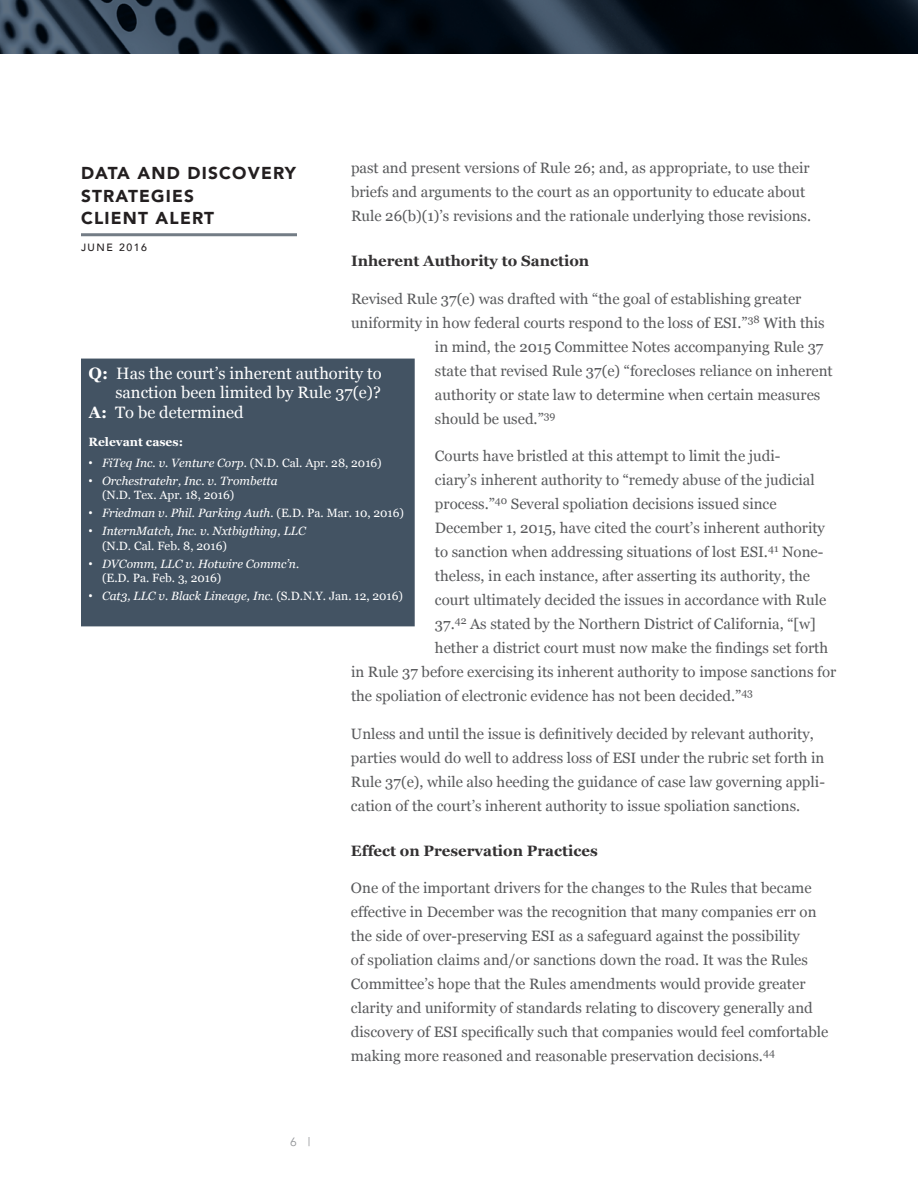
<style>
.page{position:relative;width:918px;height:1188px;background:#fff}
.page>*{position:absolute;margin:0;border:0;box-sizing:border-box;transform-origin:0 0}
.t1{font:900 17.25px/22.5px "Avenir";letter-spacing:.07em;color:#231f20}
.t2{font:16.5px "Georgia";color:#fff}
.t3{font:15px/24px "Georgia";color:#58595b}
.t4{font:700 15px "Georgia";color:#333132}
.t5{font:italic 12px/14.4px "Georgia";color:#fff}
.t6{font:700 12px "Georgia";color:#fff}
.t7{font:12px "Avenir";color:#939598}
.t8{font:500 10.5px "Avenir";letter-spacing:.15em;color:#231f20}
.s1{font-weight:700}
.s2{font-family:"Arial";font-style:normal}
.s3{font-style:normal}
</style>
<div class="page">
<svg style="left:0;top:0;width:918px;height:54px;background:#16212d"></svg>
<hr style="left:81px;top:233px;width:216px;height:3px;background:#737c85">
<div style="left:85px;top:362px;width:326px;height:261px;background:#435363"></div>
<div style="left:81px;top:359px;width:334px;height:267px;border:8px solid #435363"></div>
<p class="t3" style="left:351px;top:156px;width:462px">past and present versions of Rule 26; and, as appropriate, to use their briefs and arguments to the court as an opportunity to educate about<br>Rule 26(b)(1)’s revisions and the rationale underlying those revisions.</p>
<p class="t4" style="left:351px;top:252px;width:240px">Inherent Authority to Sanction</p>
<p class="t3" style="left:351px;top:287px;width:452px">Revised Rule 37(e) was drafted with “the goal of establishing greater</p>
<p class="t3" style="left:351px;top:311px;width:475px">uniformity in how federal courts respond to the loss of ESI.”<sup>38</sup> With this</p>
<p class="t3" style="left:435px;top:335px;width:390px">in mind, the 2015 Committee Notes accompanying Rule 37</p>
<p class="t3" style="left:435px;top:359px;width:399px">state that revised Rule 37(e) “forecloses reliance on inherent</p>
<p class="t3" style="left:435px;top:383px;width:387px">authority or state law to determine when certain measures</p>
<p class="t3" style="left:435px;top:407px;width:122px">should be used.”<sup>39</sup></p>
<p class="t3" style="left:435px;top:444px;width:347px">Courts have bristled at this attempt to limit the judi-</p>
<p class="t3" style="left:435px;top:468px;width:381px">ciary’s inherent authority to “remedy abuse of the judicial</p>
<p class="t3" style="left:435px;top:492px;width:343px">process.”<sup>40</sup> Several spoliation decisions issued since</p>
<p class="t3" style="left:435px;top:516px;width:392px">December 1, 2015, have cited the court’s inherent authority</p>
<p class="t3" style="left:435px;top:540px;width:390px">to sanction when addressing situations of lost ESI.<sup>41</sup> None-</p>
<p class="t3" style="left:435px;top:564px;width:377px">theless, in each instance, after asserting its authority, the</p>
<p class="t3" style="left:435px;top:588px;width:393px">court ultimately decided the issues in accordance with Rule</p>
<p class="t3" style="left:435px;top:612px;width:382px">37.<sup>42</sup> As stated by the Northern District of California, “[w]</p>
<p class="t3" style="left:435px;top:636px;width:395px">hether a district court must now make the findings set forth</p>
<p class="t3" style="left:351px;top:660px;width:487px">in Rule 37 before exercising its inherent authority to impose sanctions for</p>
<p class="t3" style="left:351px;top:684px;width:404px">the spoliation of electronic evidence has not been decided.”<sup>43</sup></p>
<p class="t3" style="left:351px;top:722px;width:475px">Unless and until the issue is definitively decided by relevant authority, parties would do well to address loss of ESI under the rubric set forth in Rule 37(e), while also heeding the guidance of case law governing appli&shy;cation of the court’s inherent authority to issue spoliation sanctions.</p>
<p class="t4" style="left:351px;top:841px;width:248px">Effect on Preservation Practices</p>
<p class="t3" style="left:351px;top:876px;width:479px">One of the important drivers for the changes to the Rules that became effective in December was the recognition that many companies err on the side of over-preserving ESI as a safeguard against the possibility<br>of spoliation claims and/or sanctions down the road. It was the Rules Committee’s hope that the Rules amendments would provide greater clarity and uniformity of standards relating to discovery generally and discovery of ESI specifically such that companies would feel comfortable making more reasoned and reasonable preservation decisions.<sup>44</sup></p>
<p class="t1" style="left:81px;top:162px;width:217px">DATA AND DISCOVERY<br>STRATEGIES<br>CLIENT ALERT</p>
<p class="t8" style="left:81px;top:239px;width:68px">JUNE 2016</p>
<p class="t2" style="left:88px;top:363px;width:295px"><span class="s1">Q:</span> Has the court’s inherent authority to</p>
<p class="t2" style="left:115px;top:383px;width:267px">sanction been limited by Rule 37(e)?</p>
<p class="t2" style="left:88px;top:402px;width:157px"><span class="s1">A:</span> To be determined</p>
<p class="t6" style="left:88px;top:434px;width:96px">Relevant cases:</p>
<p class="t5" style="left:88px;top:456px;width:295px"><span class="s2">•</span> FiTeq Inc. v. Venture Corp. <span class="s3">(N.D. Cal. Apr. 28, 2016)</span></p>
<p class="t5" style="left:102px;top:474px;width:177px;text-indent:-14px"><span class="s2">•</span> Orchestratehr, Inc. v. Trombetta <span class="s3">(N.D. Tex. Apr. 18, 2016)</span></p>
<p class="t5" style="left:88px;top:506px;width:317px"><span class="s2">•</span> Friedman v. Phil. Parking Auth. <span class="s3">(E.D. Pa. Mar. 10, 2016)</span></p>
<p class="t5" style="left:102px;top:524px;width:205px;text-indent:-14px"><span class="s2">•</span> InternMatch, Inc. v. Nxtbigthing, LLC <span class="s3">(N.D. Cal. Feb. 8, 2016)</span></p>
<p class="t5" style="left:102px;top:556px;width:199px;text-indent:-14px"><span class="s2">•</span> DVComm, LLC v. Hotwire Commc’n. <span class="s3">(E.D. Pa. Feb. 3, 2016)</span></p>
<p class="t5" style="left:88px;top:589px;width:316px"><span class="s2">•</span> Cat3, LLC v. Black Lineage, Inc. <span class="s3">(S.D.N.Y. Jan. 12, 2016)</span></p>
<p class="t7" style="left:290px;top:1135px;width:22px">6 |</p>
</div>
